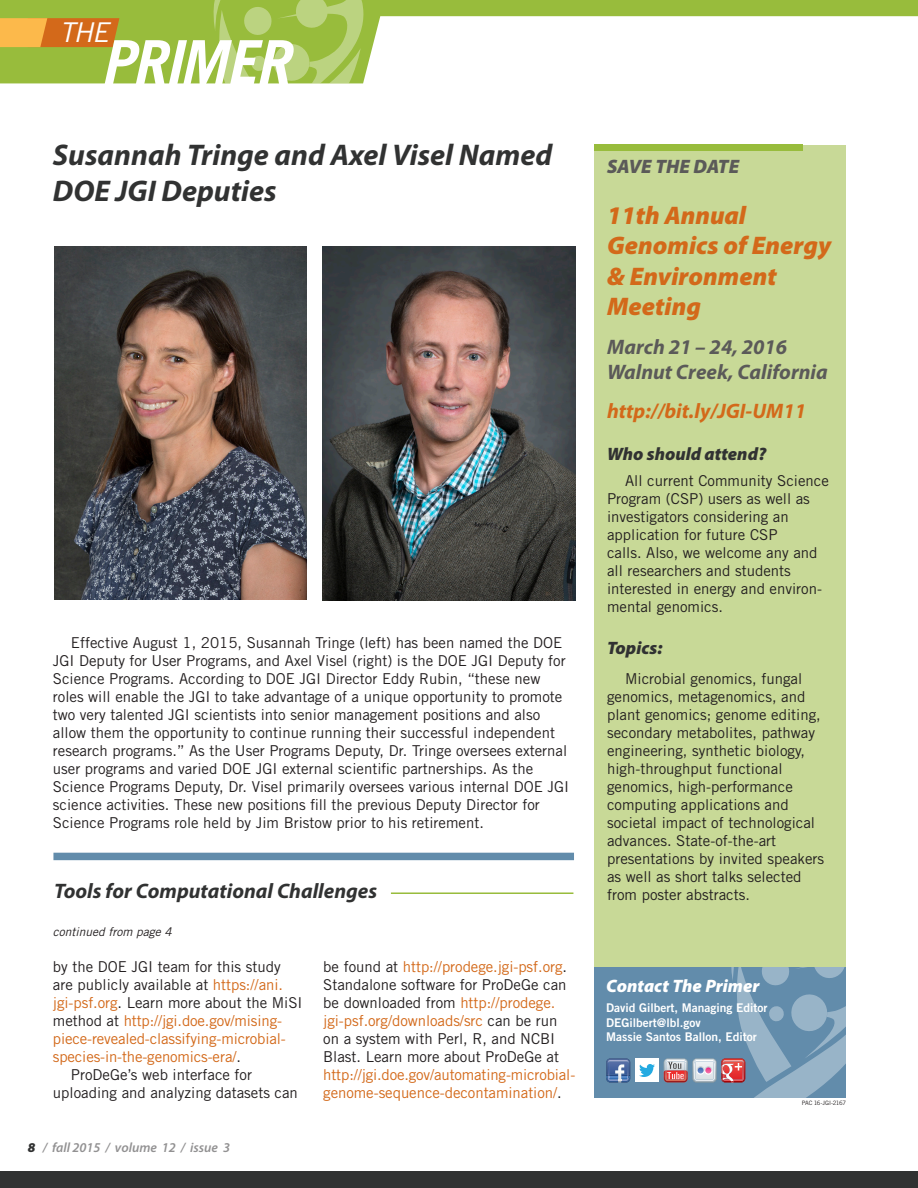
<style>
.page{position:relative;width:918px;height:1188px;background:#fff}
.page>*{position:absolute;margin:0;border:0;box-sizing:border-box;transform-origin:0 0}
.t1{font:italic 700 60.75px "Trade Gothic LT Std";letter-spacing:-.02em;color:#fff}
.t2{font:italic 700 30px/36px "Myriad Pro";color:#313232}
.t3{font:italic 27.3px "Trade Gothic LT Std";color:#fff}
.t4{font:italic 900 25.5px/30.6px "Myriad Pro";color:#d3691a}
.t5{font:italic 700 21px/25.2px "Myriad Pro";color:#5b5a59}
.t6{font:italic 700 21px "Myriad Pro";color:#313232}
.t7{font:italic 700 21px "Myriad Pro";color:#d3691a}
.t8{font:italic 900 19.5px "Myriad Pro";letter-spacing:-.005em;color:#5b5a59}
.t9{font:italic 900 18px "Myriad Pro";color:#313232}
.t10{font:italic 900 18px "Myriad Pro";color:#fff}
.body{font:15px/18px "Trade Gothic LT Std";color:#231f20}
.body-2{font:15px/18px "Trade Gothic LT Std";letter-spacing:-.005em;color:#d3691a}
.t11{font:italic 600 13.5px "Myriad Pro";color:#929192}
.caption_white{font:12px "Trade Gothic LT Std Bd 2";color:#fff}
.continued{font:italic 12px "Trade Gothic LT Std";color:#231f20}
.References{font:6px "Trade Gothic LT Std";letter-spacing:-.065em;color:#231f20}
.s1{color:#231f20}
.s2{font-weight:900;color:#313232}
</style>
<div class="page">
<svg style="left:0;top:0;width:918px;height:83px"></svg>
<svg style="left:181px;top:0;width:182px;height:83px;background:#a4c455"></svg>
<svg style="left:0;top:18px;width:119px;height:29px;background:#e0882c"></svg>
<div style="left:0;top:1172px;width:918px;height:16px;background:#313232"></div>
<div style="left:594px;top:963px;width:252px;height:135px;background:#628cab"></div>
<svg style="left:606px;top:1058px;width:24px;height:24px"></svg>
<img style="left:608px;top:1060px;width:21px;height:4px">
<div style="left:635px;top:1058px;width:24px;height:24px;background:#fff"></div>
<svg style="left:639px;top:1064px;width:16px;height:13px"></svg>
<svg style="left:664px;top:966px;width:182px;height:132px"></svg>
<img style="left:723px;top:1060px;width:21px;height:4px">
<div style="left:594px;top:145px;width:252px;height:821px;background:#c8d997"></div>
<img style="left:54px;top:246px;width:253px;height:354px">
<img style="left:323px;top:246px;width:253px;height:354px">
<div style="left:594px;top:145px;width:208px;height:6px;background:#98bc3c"></div>
<hr style="left:391px;top:892px;width:182px;height:2px;background:#98bc3c">
<div style="left:53px;top:853px;width:521px;height:7px;background:#628cab"></div>
<h3 class="t3" style="left:60px;top:16px;width:51px">THE</h3>
<h1 class="t1" style="left:100px;top:25px;width:191px">PRIMER</h1>
<h1 class="t2" style="left:53px;top:137px;width:501px">Susannah Tringe and Axel Visel Named<br>DOE JGI Deputies</h1>
<p class="body" style="left:53px;top:633px;width:518px;text-indent:18px">Effective August 1, 2015, Susannah Tringe (left) has been named the DOE JGI Deputy for User Programs, and Axel Visel (right) is the DOE JGI Deputy for Science Programs. According to DOE JGI Director Eddy Rubin, “these new roles will enable the JGI to take advantage of a unique opportunity to promote two very talented JGI scientists into senior management positions and also allow them the opportunity to continue running their successful independent research programs.” As the User Programs Deputy, Dr. Tringe oversees external user programs and varied DOE JGI external scientific partnerships. As the Science Programs Deputy, Dr. Visel primarily oversees various internal DOE JGI science activities. These new positions fill the previous Deputy Director for Science Programs role held by Jim Bristow prior to his retirement.</p>
<h2 class="t6" style="left:54px;top:880px;width:325px">Tools for Computational Challenges</h2>
<p class="continued" style="left:53px;top:924px;width:120px">continued from page 4</p>
<p class="body-2" style="left:53px;top:957px;width:251px"><span class="s1">by the DOE JGI team for this study are publicly available at</span> https://ani. jgi-psf.org<span class="s1">. Learn more about the MiSI method at</span> http://jgi.doe.gov/mising&shy;piece-revealed-classifying-microbial&shy;species-in-the-genomics-era/<span class="s1">.</span></p>
<p class="body" style="left:53px;top:1065px;width:247px;text-indent:18px">ProDeGe’s web interface for uploading and analyzing datasets can</p>
<p class="body-2" style="left:323px;top:957px;width:254px"><span class="s1">be found at</span> http://prodege.jgi-psf.org<span class="s1">.<br>Standalone software for ProDeGe can be downloaded from</span> http://prodege. jgi-psf.org/downloads/src <span class="s1">can be run on a system with Perl, R, and NCBI Blast. Learn more about ProDeGe at </span>http://jgi.doe.gov/automating-microbial&shy;genome-sequence-decontamination/<span class="s1">.</span></p>
<p class="t11" style="left:28px;top:1140px;width:204px"><span class="s2">8</span> / fall 2015 / volume 12 / issue 3</p>
<h5 class="t8" style="left:607px;top:155px;width:134px">SAVE THE DATE</h5>
<h5 class="t4" style="left:607px;top:200px;width:226px">11th Annual<br>Genomics of Energy &amp; Environment<br>Meeting</h5>
<h2 class="t5" style="left:607px;top:335px;width:222px">March 21 – 24, 2016<br>Walnut Creek, California</h2>
<h2 class="t7" style="left:607px;top:399px;width:200px">http://bit.ly/JGI-UM11</h2>
<h3 class="t9" style="left:607px;top:444px;width:161px">Who should attend?</h3>
<p class="body" style="left:607px;top:471px;width:223px;text-indent:18px">All current Community Science<br>Program (CSP) users as well as investigators considering an application for future CSP<br>calls. Also, we welcome any and all researchers and students interested in energy and environ&shy;mental genomics.</p>
<h3 class="t9" style="left:607px;top:638px;width:57px">Topics:</h3>
<p class="body" style="left:607px;top:669px;width:219px;text-indent:18px">Microbial genomics, fungal genomics, metagenomics, and plant genomics; genome editing, secondary metabolites, pathway engineering, synthetic biology, high-throughput functional genomics, high-performance computing applications and societal impact of technological advances. State-of-the-art presentations by invited speakers as well as short talks selected from poster abstracts.</p>
<h3 class="t10" style="left:606px;top:976px;width:155px">Contact The Primer</h3>
<p class="caption_white" style="left:606px;top:1001px;width:163px">David Gilbert, Managing Editor</p>
<p class="caption_white" style="left:606px;top:1015px;width:96px">DEGilbert@lbl.gov</p>
<p class="caption_white" style="left:606px;top:1029px;width:152px">Massie Santos Ballon, Editor</p>
<p class="References" style="left:802px;top:1099px;width:46px">PAC 16-JGI-2167</p>
</div>
